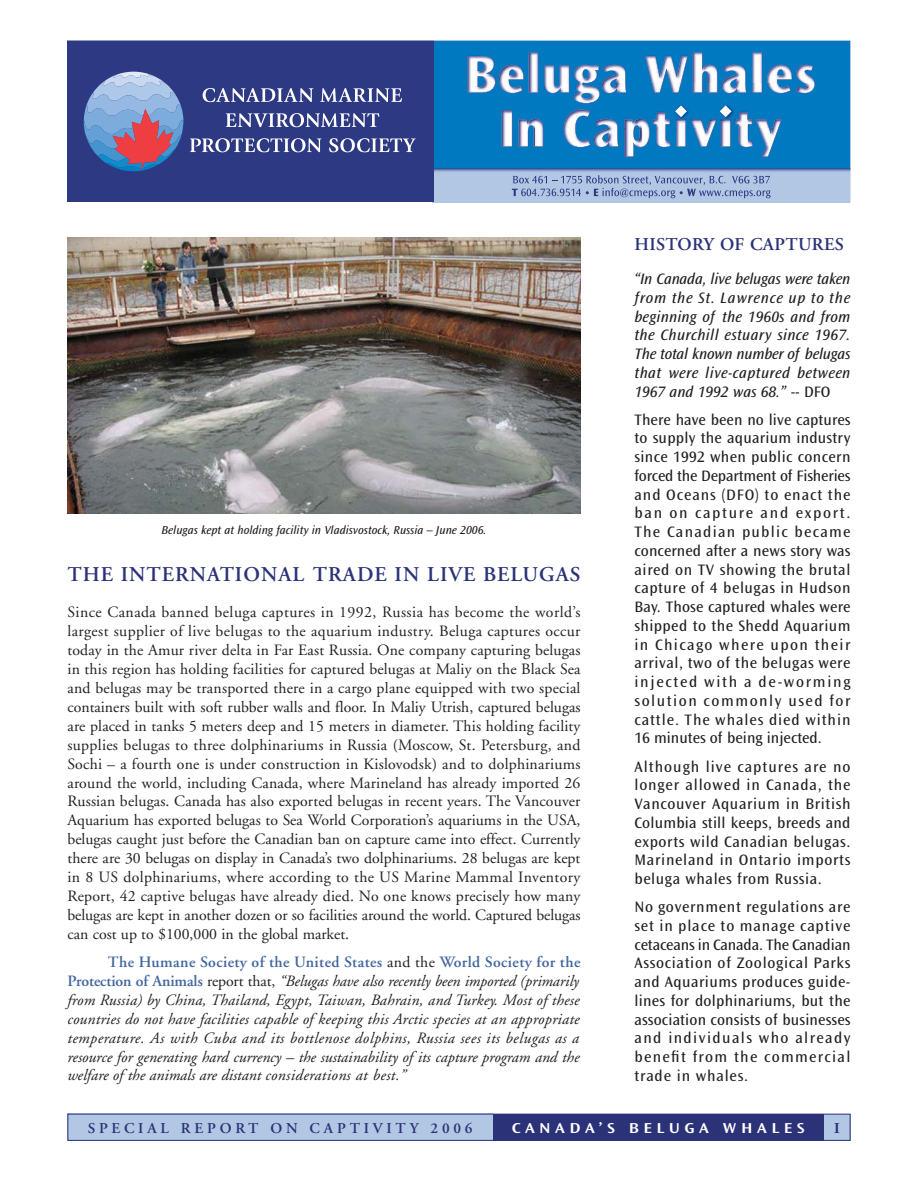
<style>
.page{position:relative;width:918px;height:1188px;background:#fff}
.page>*{position:absolute;margin:0;border:0;box-sizing:border-box;transform-origin:0 0}
.t1{font:600 21px "Adobe Garamond";letter-spacing:.045em;color:#2b3278}
.t2{font:600 18px "Adobe Garamond";letter-spacing:.02em;color:#2b3278}
.t3{font:15.75px/18.9px "Adobe Garamond";color:#231f20;text-align:justify}
.t4{font:15.75px/18.8px "Ocean Sans MM 403 475";letter-spacing:.05em;color:#231f20;text-align:justify}
.t5{font:italic 15.75px/18.9px "Adobe Garamond";color:#231f20;text-align:justify}
.t6{font:15.75px/18.8px "Ocean Sans MM It 403 475";letter-spacing:.015em;color:#231f20;text-align:justify}
.t7{font:600 15px "Adobe Garamond";letter-spacing:.255em;color:#2b3278}
.t8{font:15px "Ocean Sans MM 512 475";letter-spacing:.25em;color:#fff;scale:1.2 1}
.t9{font:600 15px "Adobe Garamond";letter-spacing:.255em;color:#2b3278;scale:1.2 1}
.t10{font:12px "Ocean Sans MM It 403 475";color:#231f20}
.s1{font-weight:600;font-style:normal;color:#43679f}
.s2{font-style:normal}
.s3{font-family:"Ocean Sans MM 403 475"}
</style>
<div class="page">
<div style="left:68px;top:1114px;width:425px;height:27px;background:#b2c7e4"></div>
<svg style="left:68px;top:40px;width:782px;height:162px;background:#4473af"></svg>
<div style="left:824px;top:1114px;width:27px;height:27px;background:#b2c7e4"></div>
<div style="left:493px;top:1114px;width:331px;height:27px;background:#2b3278"></div>
<img style="left:68px;top:237px;width:512px;height:277px">
<div style="left:68px;top:1114px;width:782px;height:27px;border:1px solid #2b3278"></div>
<p class="t10" style="left:162px;top:524px;width:327px">Belugas kept at holding facility in Vladisvostock, Russia – June 2006.</p>
<h1 class="t1" style="left:68px;top:566px;width:514px">THE INTERNATIONAL TRADE IN LIVE BELUGAS</h1>
<p class="t3" style="left:68px;top:604px;width:515px">Since Canada banned beluga captures in 1992, Russia has become the world’s largest supplier of live belugas to the aquarium industry. Beluga captures occur today in the Amur river delta in Far East Russia. One company capturing belugas in this region has holding facilities for captured belugas at Maliy on the Black Sea and belugas may be transported there in a cargo plane equipped with two special containers built with soft rubber walls and floor. In Maliy Utrish, captured belugas are placed in tanks 5 meters deep and 15 meters in diameter. This holding facility supplies belugas to three dolphinariums in Russia (Moscow, St. Petersburg, and Sochi – a fourth one is under construction in Kislovodsk) and to dolphinariums around the world, including Canada, where Marineland has already imported 26<br>Russian belugas. Canada has also exported belugas in recent years. The Vancouver Aquarium has exported belugas to Sea World Corporation’s aquariums in the USA, belugas caught just before the Canadian ban on capture came into effect. Currently there are 30 belugas on display in Canada’s two dolphinariums. 28 belugas are kept in 8 US dolphinariums, where according to the US Marine Mammal Inventory Report, 42 captive belugas have already died. No one knows precisely how many belugas are kept in another dozen or so facilities around the world. Captured belugas can cost up to $100,000 in the global market.</p>
<p class="t5" style="left:67px;top:954px;width:515px;text-indent:41px"><span class="s1">The Humane Society of the United States</span> <span class="s2">and the</span> <span class="s1">World Society for the Protection of Animals</span> <span class="s2">report that,</span> “Belugas have also recently been imported (primarily from Russia) by China, Thailand, Egypt, Taiwan, Bahrain, and Turkey. Most of these countries do not have facilities capable of keeping this Arctic species at an appropriate temperature. As with Cuba and its bottlenose dolphins, Russia sees its belugas as a resource for generating hard currency – the sustainability of its capture program and the welfare of the animals are distant considerations at best.”</p>
<p class="t2" style="left:634px;top:237px;width:211px">HISTORY OF CAPTURES</p>
<p class="t6" style="left:634px;top:270px;width:218px">“In Canada, live belugas were taken from the St. Lawrence up to the beginning of the 1960s and from the Churchill estuary since 1967.<br>The total known number of belugas that were live-captured between 1967 and 1992 was 68.” <span class="s3">-- DFO</span></p>
<p class="t4" style="left:634px;top:412px;width:218px">There have been no live captures to supply the aquarium industry since 1992 when public concern forced the Department of Fisheries and Oceans (DFO) to enact the ban on capture and export.<br>The Canadian public became concerned after a news story was aired on TV showing the brutal capture of 4 belugas in Hudson Bay. Those captured whales were shipped to the Shedd Aquarium in Chicago where upon their arrival, two of the belugas were injected with a de-worming solution commonly used for cattle. The whales died within 16 minutes of being injected.</p>
<p class="t4" style="left:634px;top:758px;width:218px">Although live captures are no longer allowed in Canada, the Vancouver Aquarium in British Columbia still keeps, breeds and exports wild Canadian belugas.<br>Marineland in Ontario imports beluga whales from Russia.</p>
<p class="t4" style="left:634px;top:899px;width:218px">No government regulations are set in place to manage captive cetaceans in Canada. The Canadian Association of Zoological Parks and Aquariums produces guide&shy;lines for dolphinariums, but the association consists of businesses and individuals who already benefit from the commercial trade in whales.</p>
<p class="t7" style="left:88px;top:1122px;width:386px">SPECIAL REPORT ON CAPTIVITY 2006</p>
<p class="t8" style="left:512px;top:1122px;width:246px">CANADA’S BELUGA WHALES</p>
<p class="t9" style="left:834px;top:1122px;width:7px">I</p>
</div>
